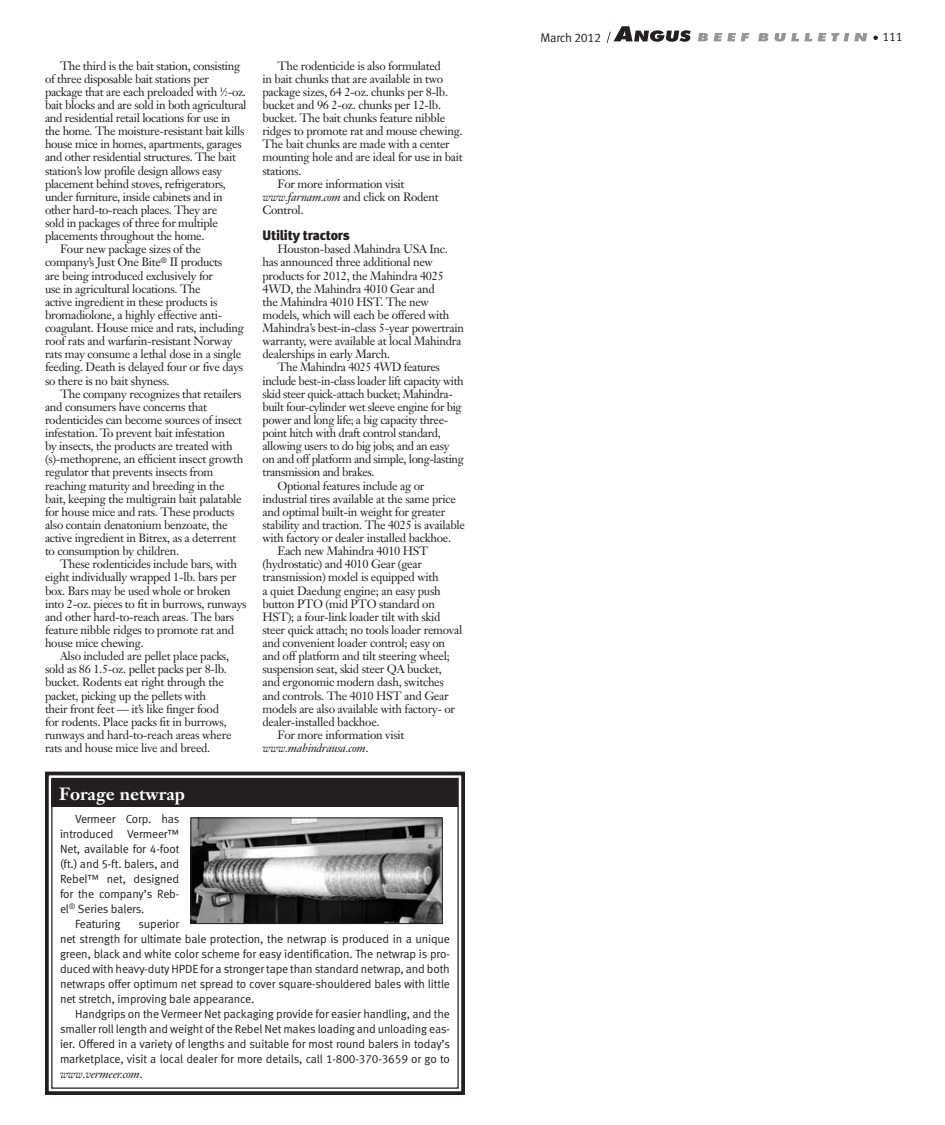
<style>
.page{position:relative;width:945px;height:1125px;background:#fff}
.page>*{position:absolute;margin:0;border:0;box-sizing:border-box;transform-origin:0 0}
.Sidebar_headline-rev{font:700 17.5px "Janson Text";color:#fff}
.subhead{font:13.75px "Meta Black LF";letter-spacing:-.01em;color:#231f20}
.t1{font:12.5px "Meta Normal LF";letter-spacing:-.025em;color:#231f20}
.body_text{font:11.88px/13.1px "Janson Text";letter-spacing:-.025em;color:#231f20}
.sidebar_text{font:11.88px/15px "Meta Normal LF";letter-spacing:-.01em;color:#231f20;text-align:justify}
.s1{font-size:6.5px}
.s2{font-style:italic}
.s3{font-family:"Janson Text";font-style:italic}
</style>
<div class="page">
<svg style="left:698px;top:33px;width:10px;height:8px"></svg>
<svg style="left:714px;top:33px;width:35px;height:8px"></svg>
<svg style="left:758px;top:33px;width:10px;height:8px"></svg>
<svg style="left:775px;top:33px;width:37px;height:9px"></svg>
<svg style="left:818px;top:33px;width:49px;height:8px"></svg>
<svg style="left:607px;top:26px;width:84px;height:17px"></svg>
<svg style="left:873px;top:36px;width:5px;height:4px"></svg>
<svg style="left:45px;top:771px;width:420px;height:324px"></svg>
<img style="left:192px;top:820px;width:249px;height:102px">
<div style="left:190px;top:818px;width:253px;height:106px;border:1px solid #231f20"></div>
<div style="left:52px;top:779px;width:406px;height:27px;background:#231f20"></div>
<p class="body_text" style="left:45px;top:59px;width:203px;text-indent:15px">The third is the bait station, consisting of three disposable bait stations per package that are each preloaded with <sup>1</sup>⁄<span class="s1">2</span>-oz. bait blocks and are sold in both agricultural and residential retail locations for use in the home. The moisture-resistant bait kills house mice in homes, apartments, garages and other residential structures. The bait station’s low profile design allows easy placement behind stoves, refrigerators, under furniture, inside cabinets and in other hard-to-reach places. They are<br>sold in packages of three for multiple placements throughout the home.</p>
<p class="body_text" style="left:45px;top:243px;width:200px;text-indent:15px">Four new package sizes of the company’s Just One Bite<sup>®</sup> II products<br>are being introduced exclusively for<br>use in agricultural locations. The<br>active ingredient in these products is bromadiolone, a highly effective anti&shy;coagulant. House mice and rats, including roof rats and warfarin-resistant Norway rats may consume a lethal dose in a single feeding. Death is delayed four or five days so there is no bait shyness.</p>
<p class="body_text" style="left:45px;top:387px;width:200px;text-indent:15px">The company recognizes that retailers and consumers have concerns that rodenticides can become sources of insect infestation. To prevent bait infestation<br>by insects, the products are treated with (s)-methoprene, an efficient insect growth regulator that prevents insects from reaching maturity and breeding in the bait, keeping the multigrain bait palatable for house mice and rats. These products also contain denatonium benzoate, the active ingredient in Bitrex, as a deterrent to consumption by children.</p>
<p class="body_text" style="left:45px;top:558px;width:203px;text-indent:15px">These rodenticides include bars, with eight individually wrapped 1-lb. bars per box. Bars may be used whole or broken into 2-oz. pieces to fit in burrows, runways and other hard-to-reach areas. The bars feature nibble ridges to promote rat and house mice chewing.</p>
<p class="body_text" style="left:45px;top:649px;width:188px;text-indent:15px">Also included are pellet place packs, sold as 86 1.5-oz. pellet packs per 8-lb. bucket. Rodents eat right through the packet, picking up the pellets with their front feet — it’s like finger food for rodents. Place packs fit in burrows, runways and hard-to-reach areas where rats and house mice live and breed.</p>
<p class="Sidebar_headline-rev" style="left:59px;top:783px;width:127px">Forage netwrap</p>
<p class="body_text" style="left:262px;top:59px;width:202px;text-indent:15px">The rodenticide is also formulated<br>in bait chunks that are available in two package sizes, 64 2-oz. chunks per 8-lb. bucket and 96 2-oz. chunks per 12-lb. bucket. The bait chunks feature nibble ridges to promote rat and mouse chewing.<br>The bait chunks are made with a center mounting hole and are ideal for use in bait stations.</p>
<p class="body_text" style="left:262px;top:177px;width:178px;text-indent:15px">For more information visit <span class="s2">www.farnam.com</span> and click on Rodent<br>Control.</p>
<p class="subhead" style="left:262px;top:227px;width:89px">Utility tractors</p>
<p class="body_text" style="left:262px;top:243px;width:203px;text-indent:15px">Houston-based Mahindra USA Inc. has announced three additional new products for 2012, the Mahindra 4025<br>4WD, the Mahindra 4010 Gear and<br>the Mahindra 4010 HST. The new models, which will each be offered with Mahindra’s best-in-class 5-year powertrain warranty, were available at local Mahindra dealerships in early March.</p>
<p class="body_text" style="left:262px;top:361px;width:203px;text-indent:15px">The Mahindra 4025 4WD features include best-in-class loader lift capacity with skid steer quick-attach bucket; Mahindra&shy;built four-cylinder wet sleeve engine for big power and long life; a big capacity three&shy;point hitch with draft control standard, allowing users to do big jobs; and an easy on and off platform and simple, long-lasting transmission and brakes.</p>
<p class="body_text" style="left:262px;top:479px;width:204px;text-indent:15px">Optional features include ag or industrial tires available at the same price and optimal built-in weight for greater stability and traction. The 4025 is available with factory or dealer installed backhoe.</p>
<p class="body_text" style="left:262px;top:544px;width:201px;text-indent:15px">Each new Mahindra 4010 HST (hydrostatic) and 4010 Gear (gear transmission) model is equipped with<br>a quiet Daedung engine; an easy push button PTO (mid PTO standard on HST); a four-link loader tilt with skid steer quick attach; no tools loader removal and convenient loader control; easy on and off platform and tilt steering wheel; suspension seat, skid steer QA bucket, and ergonomic modern dash, switches and controls. The 4010 HST and Gear models are also available with factory- or dealer-installed backhoe.</p>
<p class="body_text" style="left:262px;top:728px;width:143px;text-indent:15px">For more information visit <span class="s2">www.mahindrausa.com</span>.</p>
<p class="sidebar_text" style="left:60px;top:812px;width:121px;text-indent:15px">Vermeer Corp. has introduced Vermeer™ Net, available for 4-foot (ft.) and 5-ft. balers, and Rebel™ net, designed for the company’s Reb&shy;el<sup>®</sup> Series balers.</p>
<p class="sidebar_text" style="left:75px;top:917px;width:47px">Featuring</p>
<p class="sidebar_text" style="left:60px;top:917px;width:392px;text-align:left;text-indent:78px">superior<br>net strength for ultimate bale protection, the netwrap is produced in a unique green, black and white color scheme for easy identification. The netwrap is pro&shy;duced with heavy-duty HPDE for a stronger tape than standard netwrap, and both netwraps offer optimum net spread to cover square-shouldered bales with little net stretch, improving bale appearance.</p>
<p class="sidebar_text" style="left:60px;top:1007px;width:392px;text-indent:15px">Handgrips on the Vermeer Net packaging provide for easier handling, and the smaller roll length and weight of the Rebel Net makes loading and unloading eas&shy;ier. Offered in a variety of lengths and suitable for most round balers in today’s marketplace, visit a local dealer for more details, call 1-800-370-3659 or go to <span class="s3">www.vermeer.com</span>.</p>
<p class="t1" style="left:541px;top:31px;width:62px">March 2012</p>
<p class="t1" style="left:882px;top:30px;width:22px">111</p>
</div>
